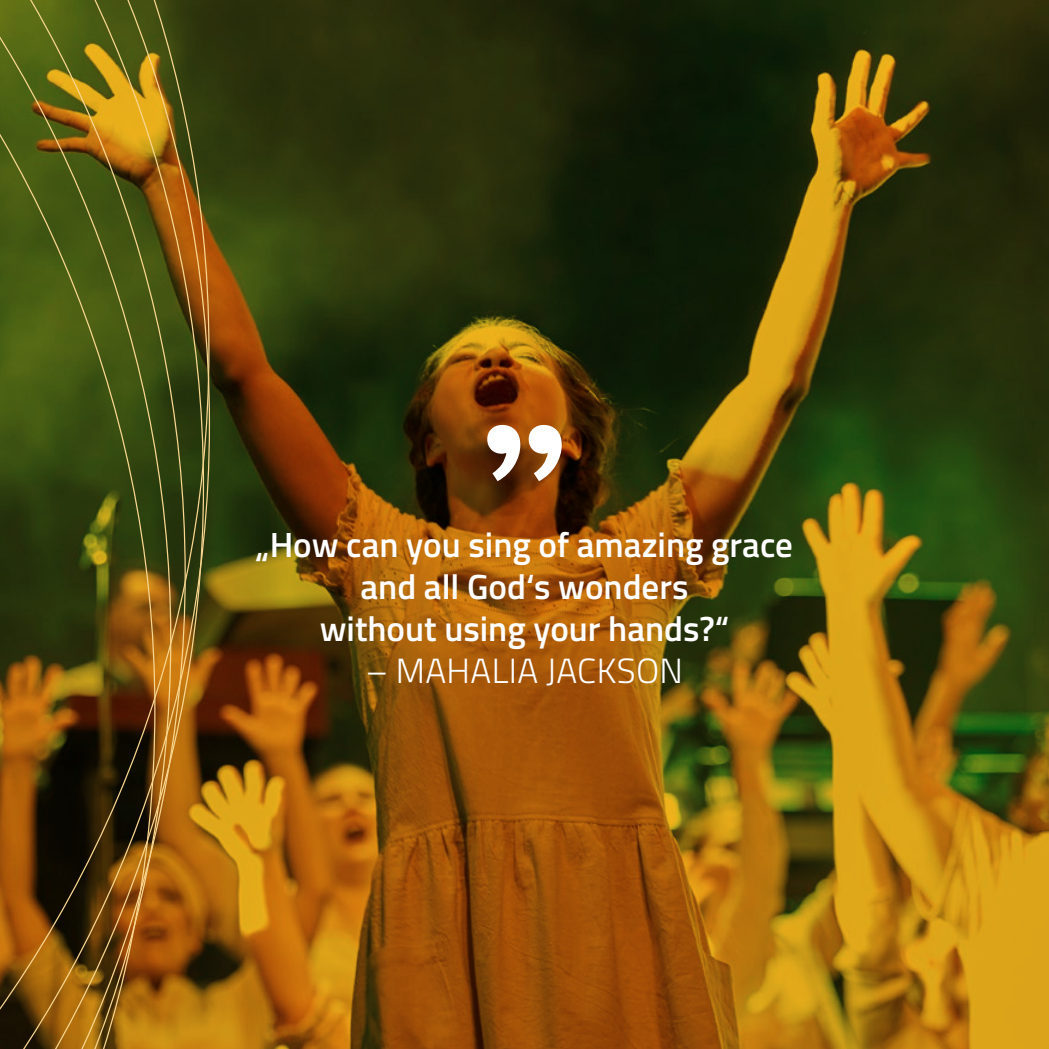
<style>
.page{position:relative;width:1049px;height:1049px;background:#fff}
.page>*{position:absolute;margin:0;border:0;box-sizing:border-box;transform-origin:0 0}
.t1{font:225px "A Bee Zee";color:#fff}
.t2{font:600 35px/42px "Titillium Web";color:#fff;text-align:center}
.t3{font:300 35px "Titillium Web";letter-spacing:.01em;color:#fff}
</style>
<div class="page">
<img style="left:210px;top:0;width:839px;height:1049px">
<svg style="left:171px;top:0;width:38px;height:1049px;background:#745513"></svg>
<svg style="left:155px;top:0;width:16px;height:1049px;background:#836015"></svg>
<svg style="left:0;top:0;width:155px;height:1049px;background:#5b5010"></svg>
<p class="t1" style="left:478px;top:246px;width:94px">„</p>
<p class="t2" style="left:256px;top:522px;width:539px">„How can you sing of amazing grace and all God‘s wonders</p>
<p class="t2" style="left:320px;top:606px;width:411px">without using your hands?“</p>
<p class="t3" style="left:366px;top:645px;width:319px">– MAHALIA JACKSON</p>
</div>
